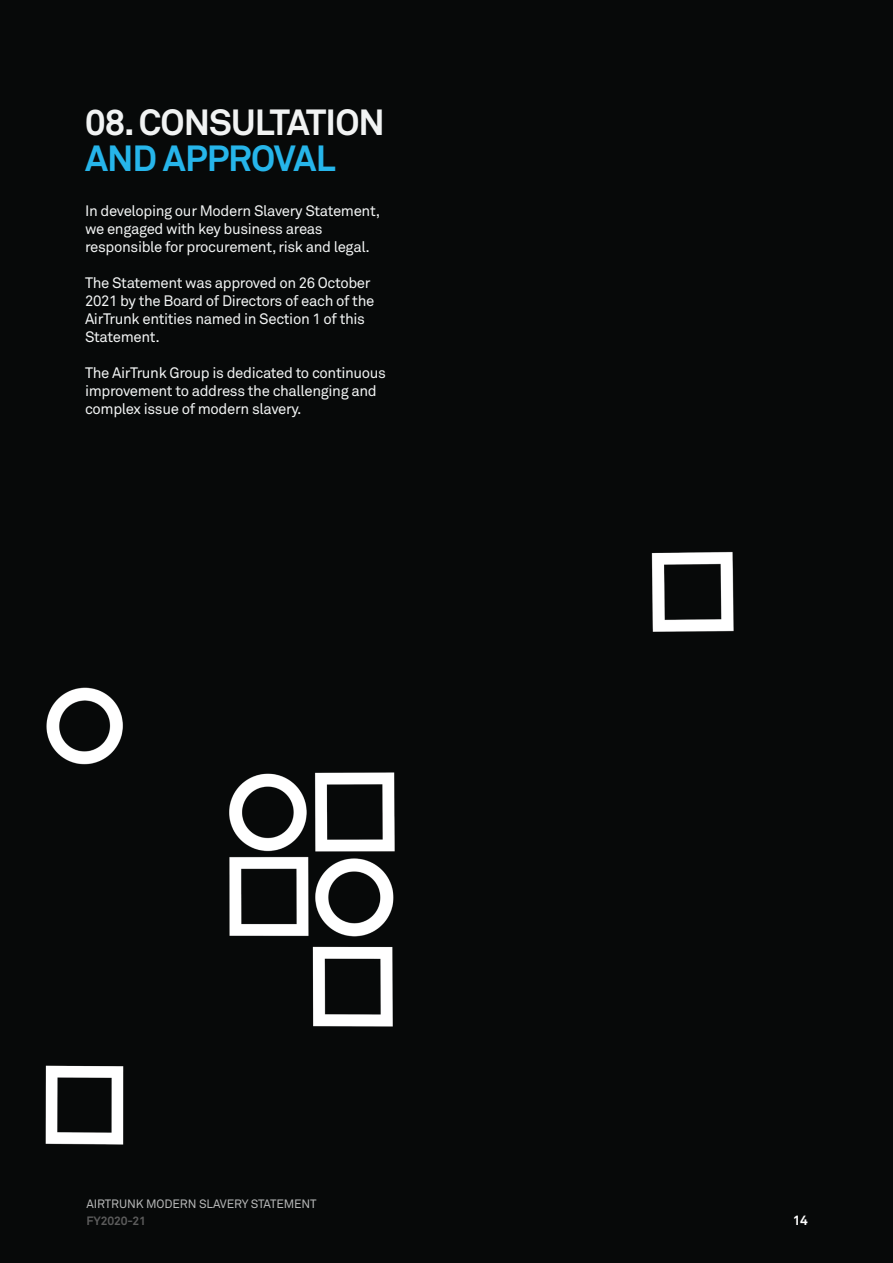
<style>
.page{position:relative;width:893px;height:1263px;background:#070909}
.page>*{position:absolute;margin:0;border:0;box-sizing:border-box;transform-origin:0 0}
.t1{font:700 36px "Akkurat Pro";letter-spacing:-.025em;color:#f1f3f3}
.t2{font:700 36px "Akkurat Pro";letter-spacing:-.025em;color:#26b5ea}
.t3{font:15px/18px "Akkurat Pro";letter-spacing:-.025em;color:#f1f3f3}
.t4{font:700 13.5px "Akkurat Pro";color:#fff}
.t5{font:12px "Akkurat Pro";letter-spacing:-.01em;color:#b6b7b7}
.t6{font:700 12px "Akkurat Pro";letter-spacing:-.01em;color:#5b5b5b}
</style>
<div class="page">
<img style="left:45px;top:551px;width:689px;height:594px">
<h1 class="t1" style="left:85px;top:99px;width:301px">08. CONSULTATION</h1>
<h1 class="t2" style="left:85px;top:136px;width:252px">AND APPROVAL</h1>
<p class="t3" style="left:85px;top:202px;width:297px">In developing our Modern Slavery Statement, we engaged with key business areas responsible for procurement, risk and legal.</p>
<p class="t3" style="left:85px;top:274px;width:291px">The Statement was approved on 26 October 2021 by the Board of Directors of each of the AirTrunk entities named in Section 1 of this Statement.</p>
<p class="t3" style="left:85px;top:364px;width:303px">The AirTrunk Group is dedicated to continuous improvement to address the challenging and complex issue of modern slavery.</p>
<p class="t5" style="left:86px;top:1197px;width:232px">AIRTRUNK MODERN SLAVERY STATEMENT</p>
<p class="t6" style="left:86px;top:1213px;width:61px">FY2020-21</p>
<p class="t4" style="left:793px;top:1211px;width:17px">14</p>
</div>
